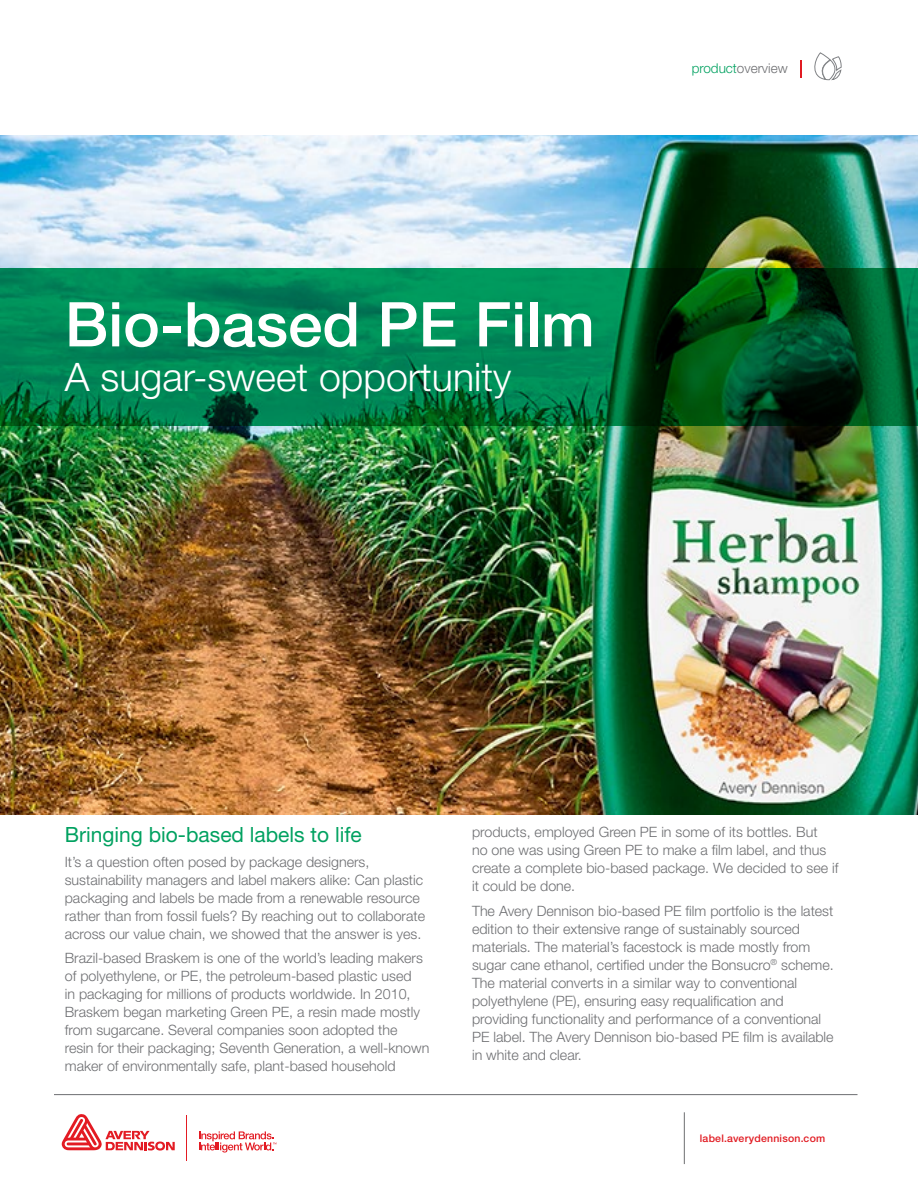
<style>
.page{position:relative;width:918px;height:1188px;background:#fff}
.page>*{position:absolute;margin:0;border:0;box-sizing:border-box;transform-origin:0 0}
.t1{font:500 61.8px "Helvetica Neue LT Std";color:#fff}
.t2{font:300 39.3px "Helvetica Neue LT Std";color:#fff}
.t3{font:21px "Helvetica Neue LT Std";color:#00a160}
.t4{font:300 14.25px/18px "Helvetica Neue LT Std";color:#6d6e71}
.t5{font:300 13.5px "Helvetica Neue LT Std";color:#6d6e71}
.t6{font:500 10.5px "Helvetica Neue LT Std";letter-spacing:.02em;color:#e11b22}
.s1{color:#00a160}
</style>
<div class="page">
<hr style="left:54px;top:1094px;width:804px;height:1px;background:#6d6e71">
<hr style="left:684px;top:1112px;width:1px;height:52px;background:#6d6e71">
<svg style="left:801px;top:60px;width:1px;height:18px"></svg>
<hr style="left:187px;top:1115px;width:1px;height:45px;background:#e31b23">
<svg style="left:62px;top:1114px;width:113px;height:37px"></svg>
<svg style="left:199px;top:1131px;width:77px;height:22px"></svg>
<svg style="left:814px;top:52px;width:28px;height:29px"></svg>
<img style="left:0;top:135px;width:918px;height:679px">
<svg style="left:0;top:268px;width:918px;height:158px;background:#007140"></svg>
<h1 class="t1" style="left:65px;top:288px;width:532px">Bio-based PE Film</h1>
<h2 class="t2" style="left:65px;top:353px;width:448px">A sugar-sweet opportunity</h2>
<p class="t5" style="left:692px;top:60px;width:98px"><span class="s1">product</span>overview</p>
<h3 class="t3" style="left:65px;top:822px;width:299px">Bringing bio-based labels to life</h3>
<p class="t4" style="left:65px;top:852px;width:362px">It’s a question often posed by package designers, sustainability managers and label makers alike: Can plastic packaging and labels be made from a renewable resource rather than from fossil fuels? By reaching out to collaborate across our value chain, we showed that the answer is yes.</p>
<p class="t4" style="left:65px;top:949px;width:366px">Brazil-based Braskem is one of the world’s leading makers of polyethylene, or PE, the petroleum-based plastic used<br>in packaging for millions of products worldwide. In 2010, Braskem began marketing Green PE, a resin made mostly from sugarcane. Several companies soon adopted the resin for their packaging; Seventh Generation, a well-known maker of environmentally safe, plant-based household</p>
<p class="t4" style="left:472px;top:823px;width:368px">products, employed Green PE in some of its bottles. But<br>no one was using Green PE to make a film label, and thus create a complete bio-based package. We decided to see if it could be done.</p>
<p class="t4" style="left:472px;top:902px;width:363px">The Avery Dennison bio-based PE film portfolio is the latest edition to their extensive range of sustainably sourced materials. The material’s facestock is made mostly from sugar cane ethanol, certified under the Bonsucro<sup>®</sup> scheme.<br>The material converts in a similar way to conventional polyethylene (PE), ensuring easy requalification and providing functionality and performance of a conventional PE label. The Avery Dennison bio-based PE film is available in white and clear.</p>
<p class="t6" style="left:700px;top:1132px;width:127px">label.averydennison.com</p>
</div>
